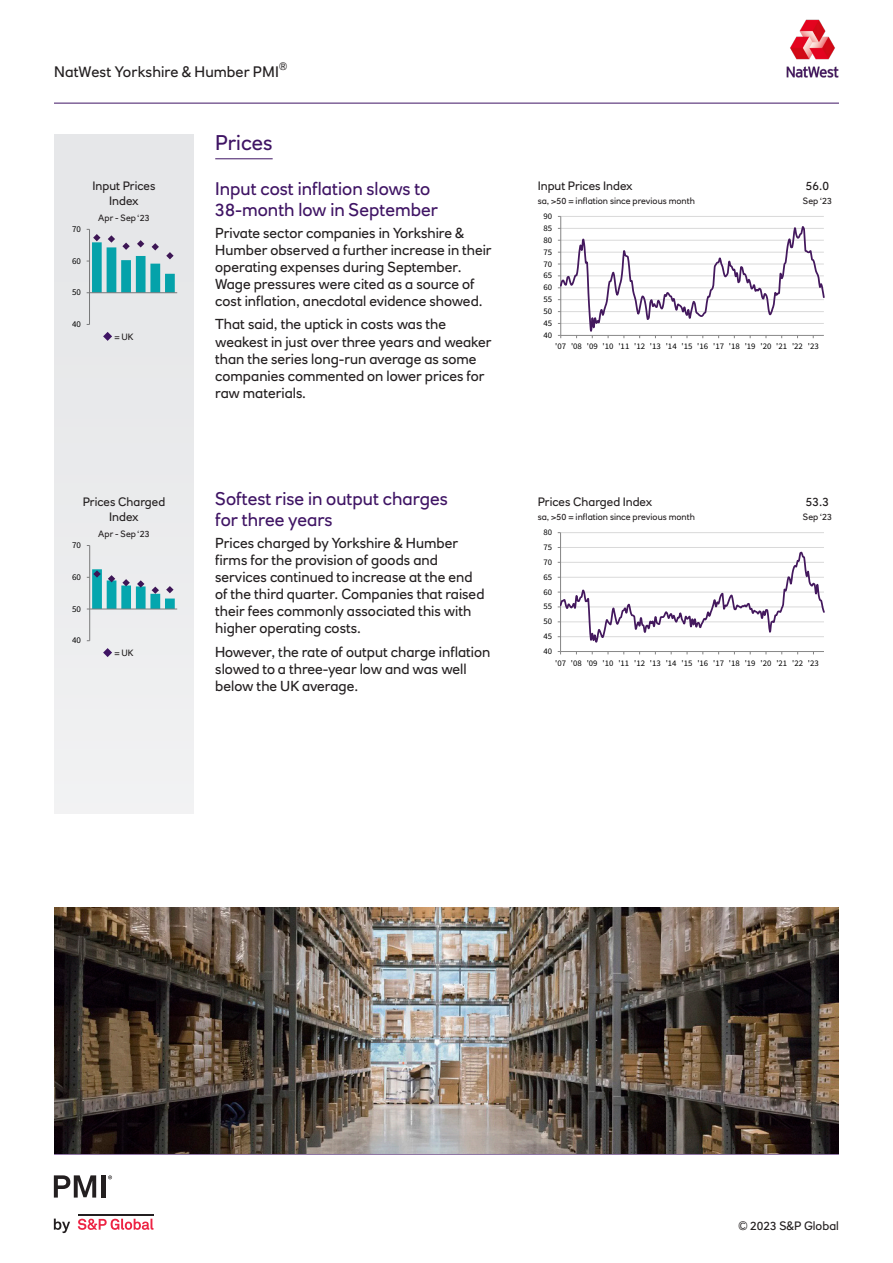
<style>
.page{position:relative;width:893px;height:1263px;background:#fff}
.page>*{position:absolute;margin:0;border:0;box-sizing:border-box;transform-origin:0 0}
.Section_header{font:21px "RN House Sans";color:#3f1464}
.Body_subheader{font:18px/21.6px "RN House Sans";color:#3f1464}
.t1{font:15px "RN House Sans";letter-spacing:.005em;color:#231f20}
.Body_copy{font:14.25px/17.1px "RN House Sans";color:#231f20}
.Bar_title{font:12px/14.4px "RN House Sans";color:#231f20;text-align:center}
.Chart_title{font:12px "RN House Sans";color:#231f20}
.Latest_figure{font:12px "RN House Sans";color:#231f20}
.t2{font:10.5px "RN House Sans";color:#231f20}
.Axis_title{font:9px "RN House Sans";color:#231f20}
.Last_six_months{font:9px "RN House Sans";color:#231f20}
.Latest_month{font:9px "RN House Sans";color:#231f20}
.t3{font:8.85px "Source Sans Pro";letter-spacing:.005em;color:#000}
.t4{font:8.55px "Source Sans Pro";letter-spacing:-.005em;color:#000}
</style>
<div class="page">
<hr style="left:54px;top:103px;width:785px;height:1px;background:#3f1464">
<hr style="left:54px;top:1154px;width:785px;height:1px;background:#3f1464">
<img style="left:786px;top:19px;width:53px;height:59px">
<svg style="left:54px;top:1218px;width:16px;height:15px"></svg>
<svg style="left:78px;top:1218px;width:75px;height:12px"></svg>
<hr style="left:78px;top:1213px;width:75px;height:2px;background:#231f20">
<svg style="left:54px;top:1175px;width:42px;height:22px"></svg>
<div style="left:101px;top:1175px;width:5px;height:22px;background:#231f20"></div>
<svg style="left:108px;top:1175px;width:4px;height:4px"></svg>
<div style="left:54px;top:134px;width:140px;height:680px;background:#e6e7e9"></div>
<hr style="left:215px;top:159px;width:58px;height:1px;background:#3f1464">
<hr style="left:561px;top:216px;width:263px;height:1px;background:#d9d9d9">
<hr style="left:560px;top:216px;width:1px;height:119px;background:#868686">
<svg style="left:558px;top:224px;width:266px;height:114px"></svg>
<hr style="left:89px;top:229px;width:1px;height:95px;background:#868686">
<hr style="left:90px;top:292px;width:87px;height:1px;background:#868686">
<svg style="left:87px;top:229px;width:88px;height:64px"></svg>
<hr style="left:561px;top:532px;width:263px;height:1px;background:#d9d9d9">
<hr style="left:560px;top:533px;width:1px;height:118px;background:#868686">
<hr style="left:561px;top:651px;width:263px;height:1px;background:#868686">
<svg style="left:558px;top:547px;width:267px;height:96px"></svg>
<hr style="left:89px;top:545px;width:1px;height:96px;background:#868686">
<hr style="left:90px;top:609px;width:87px;height:1px;background:#868686">
<svg style="left:87px;top:569px;width:88px;height:41px"></svg>
<img style="left:54px;top:907px;width:785px;height:247px">
<svg style="left:103px;top:332px;width:9px;height:9px"></svg>
<svg style="left:103px;top:648px;width:9px;height:9px"></svg>
<p class="t2" style="left:279px;top:59px;width:10px">®</p>
<p class="t1" style="left:54px;top:63px;width:226px">NatWest Yorkshire &amp; Humber PMI</p>
<p class="Section_header" style="left:215px;top:130px;width:59px">Prices</p>
<p class="t3" style="left:72px;top:223px;width:10px">70</p>
<p class="t3" style="left:72px;top:255px;width:10px">60</p>
<p class="t3" style="left:72px;top:287px;width:10px">50</p>
<p class="t3" style="left:72px;top:319px;width:10px">40</p>
<p class="Bar_title" style="left:93px;top:179px;width:64px">Input Prices<br>Index</p>
<p class="Last_six_months" style="left:98px;top:212px;width:53px">Apr - Sep ‘23</p>
<p class="Last_six_months" style="left:114px;top:331px;width:21px">= UK</p>
<p class="Body_subheader" style="left:215px;top:177px;width:224px">Input cost inflation slows to<br>38-month low in September</p>
<p class="Body_copy" style="left:215px;top:224px;width:278px">Private sector companies in Yorkshire &amp; Humber observed a further increase in their operating expenses during September.<br>Wage pressures were cited as a source of cost inflation, anecdotal evidence showed.</p>
<p class="Body_copy" style="left:215px;top:316px;width:278px">That said, the uptick in costs was the weakest in just over three years and weaker than the series long-run average as some companies commented on lower prices for raw materials.</p>
<p class="Chart_title" style="left:538px;top:178px;width:97px">Input Prices Index</p>
<p class="Axis_title" style="left:538px;top:195px;width:159px">sa, &gt;50 = inflation since previous month</p>
<p class="t4" style="left:543px;top:211px;width:10px">90</p>
<p class="t4" style="left:543px;top:223px;width:10px">85</p>
<p class="t4" style="left:543px;top:235px;width:10px">80</p>
<p class="t4" style="left:543px;top:246px;width:10px">75</p>
<p class="t4" style="left:543px;top:258px;width:10px">70</p>
<p class="t4" style="left:543px;top:270px;width:10px">65</p>
<p class="t4" style="left:543px;top:282px;width:10px">60</p>
<p class="t4" style="left:543px;top:294px;width:10px">55</p>
<p class="t4" style="left:543px;top:306px;width:10px">50</p>
<p class="t4" style="left:543px;top:318px;width:10px">45</p>
<p class="t4" style="left:543px;top:330px;width:10px">40</p>
<p class="Latest_figure" style="left:806px;top:178px;width:25px">56.0</p>
<p class="Latest_month" style="left:803px;top:195px;width:31px">Sep ‘23</p>
<p class="t4" style="left:555px;top:341px;width:265px">'07 '08 '09 '10 '11 '12 '13 '14 '15 '16 '17 '18 '19 '20 '21 '22 '23</p>
<p class="Bar_title" style="left:83px;top:495px;width:84px">Prices Charged<br>Index</p>
<p class="t3" style="left:72px;top:540px;width:11px">70</p>
<p class="t3" style="left:72px;top:571px;width:11px">60</p>
<p class="t3" style="left:72px;top:603px;width:11px">50</p>
<p class="t3" style="left:72px;top:635px;width:11px">40</p>
<p class="Last_six_months" style="left:98px;top:528px;width:53px">Apr - Sep ‘23</p>
<p class="Last_six_months" style="left:114px;top:647px;width:21px">= UK</p>
<p class="Body_subheader" style="left:215px;top:487px;width:234px">Softest rise in output charges for three years</p>
<p class="Body_copy" style="left:215px;top:534px;width:271px">Prices charged by Yorkshire &amp; Humber firms for the provision of goods and services continued to increase at the end of the third quarter. Companies that raised their fees commonly associated this with higher operating costs.</p>
<p class="Body_copy" style="left:215px;top:643px;width:277px">However, the rate of output charge inflation slowed to a three-year low and was well below the UK average.</p>
<p class="Chart_title" style="left:538px;top:495px;width:116px">Prices Charged Index</p>
<p class="Axis_title" style="left:538px;top:511px;width:159px">sa, &gt;50 = inflation since previous month</p>
<p class="t4" style="left:543px;top:527px;width:10px">80</p>
<p class="t4" style="left:543px;top:542px;width:10px">75</p>
<p class="t4" style="left:543px;top:557px;width:10px">70</p>
<p class="t4" style="left:543px;top:572px;width:10px">65</p>
<p class="t4" style="left:543px;top:586px;width:10px">60</p>
<p class="t4" style="left:543px;top:601px;width:10px">55</p>
<p class="t4" style="left:543px;top:616px;width:10px">50</p>
<p class="t4" style="left:543px;top:631px;width:10px">45</p>
<p class="t4" style="left:543px;top:646px;width:10px">40</p>
<p class="Latest_figure" style="left:806px;top:495px;width:25px">53.3</p>
<p class="Latest_month" style="left:803px;top:511px;width:31px">Sep ‘23</p>
<p class="t4" style="left:555px;top:657px;width:265px">'07 '08 '09 '10 '11 '12 '13 '14 '15 '16 '17 '18 '19 '20 '21 '22 '23</p>
<p class="Bar_title" style="left:739px;top:1218px;width:102px">© 2023 S&amp;P Global</p>
</div>
